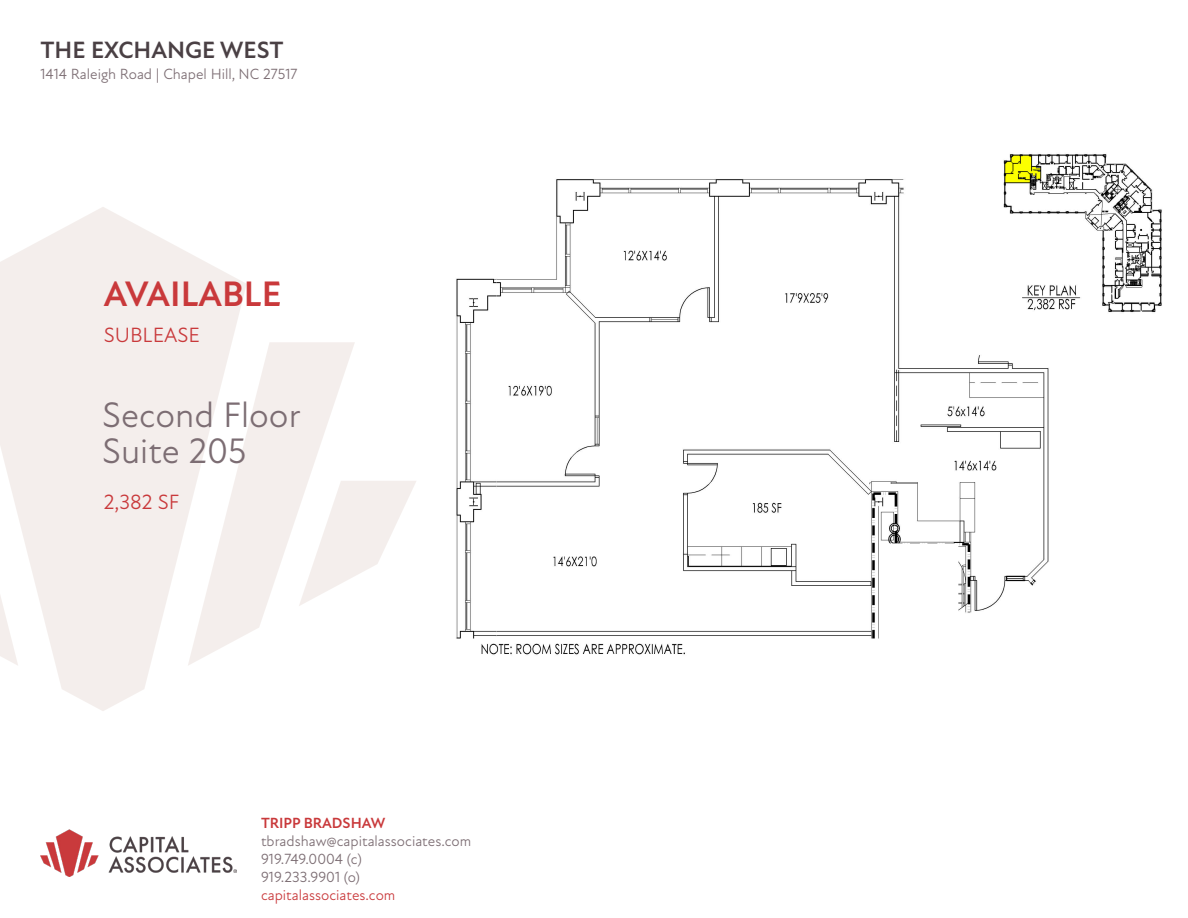
<style>
.page{position:relative;width:1188px;height:918px;background:#fff}
.page>*{position:absolute;margin:0;border:0;box-sizing:border-box;transform-origin:0 0}
.t1{font:36px "New Atten";color:#7c6d73}
.t2{font:700 36px "New Atten";color:#c9393b}
.t3{font:700 24px "New Atten";color:#4a4044}
.t4{font:21px "New Atten";color:#c9393b}
.t5{font:15px/18px "New Atten";color:#7c6d73}
.t6{font:15px "New Atten";color:#c9393b}
.t7{font:700 15px "New Atten";color:#c9393b}
</style>
<div class="page">
<svg style="left:0;top:207px;width:247px;height:504px;fill:#f4eeec"></svg>
<svg style="left:0;top:342px;width:18px;height:324px"></svg>
<svg style="left:188px;top:342px;width:167px;height:324px;fill:#f4eeec"></svg>
<svg style="left:299px;top:481px;width:117px;height:125px"></svg>
<img style="left:40px;top:829px;width:197px;height:47px">
<img style="left:456px;top:154px;width:706px;height:501px">
<h2 class="t3" style="left:40px;top:36px;width:245px">THE EXCHANGE WEST</h2>
<p class="t5" style="left:40px;top:66px;width:258px">1414 Raleigh Road | Chapel Hill, NC 27517</p>
<p class="t2" style="left:104px;top:273px;width:179px">AVAILABLE</p>
<p class="t4" style="left:104px;top:323px;width:98px">SUBLEASE</p>
<p class="t1" style="left:102px;top:394px;width:200px">Second Floor</p>
<p class="t1" style="left:102px;top:430px;width:146px">Suite 205</p>
<p class="t4" style="left:104px;top:489px;width:77px">2,382 SF</p>
<p class="t7" style="left:261px;top:814px;width:126px">TRIPP BRADSHAW</p>
<p class="t5" style="left:261px;top:832px;width:212px">tbradshaw@capitalassociates.com<br>919.749.0004 (c)<br>919.233.9901 (o)</p>
<p class="t6" style="left:261px;top:886px;width:136px">capitalassociates.com</p>
</div>
